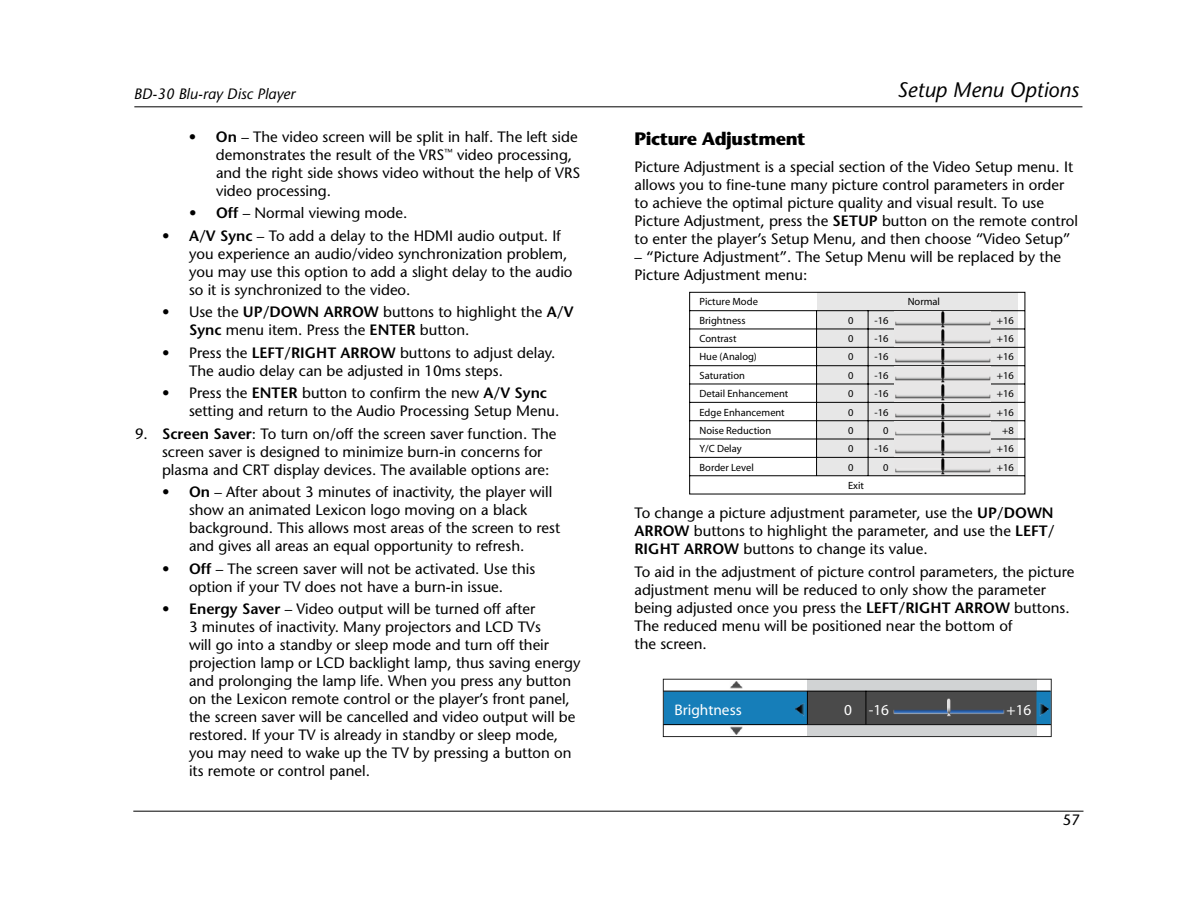
<style>
.page{position:relative;width:1188px;height:918px;background:#fff}
.page>*{position:absolute;margin:0;border:0;box-sizing:border-box;transform-origin:0 0}
.t1{font:italic 500 21px "Stone Sans Std";color:#000}
.t2{font:700 18px "Stone Sans";letter-spacing:-.025em;color:#000}
.t3{font:15.3px "Myriad";color:#fff}
.t4{font:15px/18px "Stone Sans";color:#000}
.t5{font:italic 500 15px "Stone Sans Std";color:#000}
.t6{font:10.5px/18.3px "Myriad";color:#000}
.s1{font-weight:600}
</style>
<div class="page">
<hr style="left:134px;top:106px;width:948px;height:1px;background:#000">
<hr style="left:133px;top:811px;width:950px;height:1px;background:#000">
<svg style="left:663px;top:679px;width:389px;height:58px;background:#738b9a"></svg>
<svg style="left:689px;top:292px;width:336px;height:202px"></svg>
<img style="left:894px;top:312px;width:96px;height:16px">
<img style="left:894px;top:330px;width:96px;height:35px">
<img style="left:894px;top:367px;width:96px;height:16px">
<img style="left:894px;top:385px;width:96px;height:35px">
<img style="left:894px;top:440px;width:96px;height:35px">
<img style="left:894px;top:422px;width:96px;height:16px">
<p class="t5" style="left:134px;top:84px;width:163px">BD-30 Blu-ray Disc Player</p>
<p class="t4" style="left:216px;top:127px;width:366px;text-indent:-27px">• <span class="s1">On</span> – The video screen will be split in half. The left side demonstrates the result of the VRS<sup>™</sup> video processing, and the right side shows video without the help of VRS video processing.</p>
<p class="t4" style="left:189px;top:204px;width:220px">• <span class="s1">Off</span> – Normal viewing mode.</p>
<p class="t4" style="left:189px;top:226px;width:385px;text-indent:-27px">• <span class="s1">A/V Sync</span> – To add a delay to the HDMI audio output. If you experience an audio/video synchronization problem, you may use this option to add a slight delay to the audio so it is synchronized to the video.</p>
<p class="t4" style="left:189px;top:303px;width:386px;text-indent:-27px">• Use the <span class="s1">UP/DOWN ARROW</span> buttons to highlight the <span class="s1">A/V<br>Sync</span> menu item. Press the <span class="s1">ENTER</span> button.</p>
<p class="t4" style="left:189px;top:343px;width:368px;text-indent:-27px">• Press the <span class="s1">LEFT/RIGHT ARROW</span> buttons to adjust delay.<br>The audio delay can be adjusted in 10ms steps.</p>
<p class="t4" style="left:189px;top:384px;width:372px;text-indent:-27px">• Press the <span class="s1">ENTER</span> button to confirm the new <span class="s1">A/V Sync </span>setting and return to the Audio Processing Setup Menu.</p>
<p class="t4" style="left:162px;top:424px;width:396px;text-indent:-27px">9. <span class="s1">Screen Saver</span>: To turn on/off the screen saver function. The screen saver is designed to minimize burn-in concerns for plasma and CRT display devices. The available options are:</p>
<p class="t4" style="left:189px;top:483px;width:373px;text-indent:-27px">• <span class="s1">On</span> – After about 3 minutes of inactivity, the player will show an animated Lexicon logo moving on a black background. This allows most areas of the screen to rest and gives all areas an equal opportunity to refresh.</p>
<p class="t4" style="left:162px;top:559px;width:375px;text-align:center">• <span class="s1">Off</span> – The screen saver will not be activated. Use this option if your TV does not have a burn-in issue.</p>
<p class="t4" style="left:189px;top:600px;width:393px;text-indent:-27px">• <span class="s1">Energy Saver</span> – Video output will be turned off after<br>3 minutes of inactivity. Many projectors and LCD TVs<br>will go into a standby or sleep mode and turn off their projection lamp or LCD backlight lamp, thus saving energy and prolonging the lamp life. When you press any button on the Lexicon remote control or the player’s front panel, the screen saver will be cancelled and video output will be restored. If your TV is already in standby or sleep mode, you may need to wake up the TV by pressing a button on its remote or control panel.</p>
<h1 class="t1" style="left:897px;top:78px;width:183px">Setup Menu Options</h1>
<p class="t2" style="left:634px;top:127px;width:173px">Picture Adjustment</p>
<p class="t4" style="left:634px;top:157px;width:445px">Picture Adjustment is a special section of the Video Setup menu. It allows you to fine-tune many picture control parameters in order to achieve the optimal picture quality and visual result. To use Picture Adjustment, press the <span class="s1">SETUP</span> button on the remote control to enter the player’s Setup Menu, and then choose “Video Setup”</p>
<p class="t4" style="left:634px;top:247px;width:428px">– “Picture Adjustment”. The Setup Menu will be replaced by the<br>Picture Adjustment menu:</p>
<p class="t6" style="left:699px;top:293px;width:90px">Picture Mode<br>Brightness<br>Contrast<br>Hue (Analog)<br>Saturation<br>Detail Enhancement<br>Edge Enhancement<br>Noise Reduction<br>Y/C Delay<br>Border Level</p>
<p class="t6" style="left:908px;top:293px;width:34px">Normal</p>
<p class="t6" style="left:848px;top:311px;width:7px;text-align:justify">0<br>0<br>0<br>0<br>0<br>0<br>0<br>0<br>0</p>
<p class="t6" style="left:875px;top:311px;width:15px;text-align:right">-16 -16 -16 -16 -16 -16<br>0 -16<br>0</p>
<p class="t6" style="left:997px;top:311px;width:19px;text-align:center">+16 +16 +16 +16 +16 +16 +8 +16 +16</p>
<p class="t6" style="left:848px;top:477px;width:17px">Exit</p>
<p class="t4" style="left:634px;top:504px;width:422px;text-align:justify">To change a picture adjustment parameter, use the <span class="s1">UP/DOWN ARROW</span> buttons to highlight the parameter, and use the <span class="s1">LEFT/ RIGHT ARROW</span> buttons to change its value.</p>
<p class="t4" style="left:634px;top:562px;width:442px">To aid in the adjustment of picture control parameters, the picture adjustment menu will be reduced to only show the parameter being adjusted once you press the <span class="s1">LEFT/RIGHT ARROW</span> buttons.<br>The reduced menu will be positioned near the bottom of<br>the screen.</p>
<p class="t3" style="left:674px;top:702px;width:69px">Brightness</p>
<p class="t3" style="left:844px;top:702px;width:47px">0 -16</p>
<p class="t3" style="left:1007px;top:702px;width:26px">+16</p>
<p class="t4" style="left:1063px;top:811px;width:19px">57</p>
</div>
